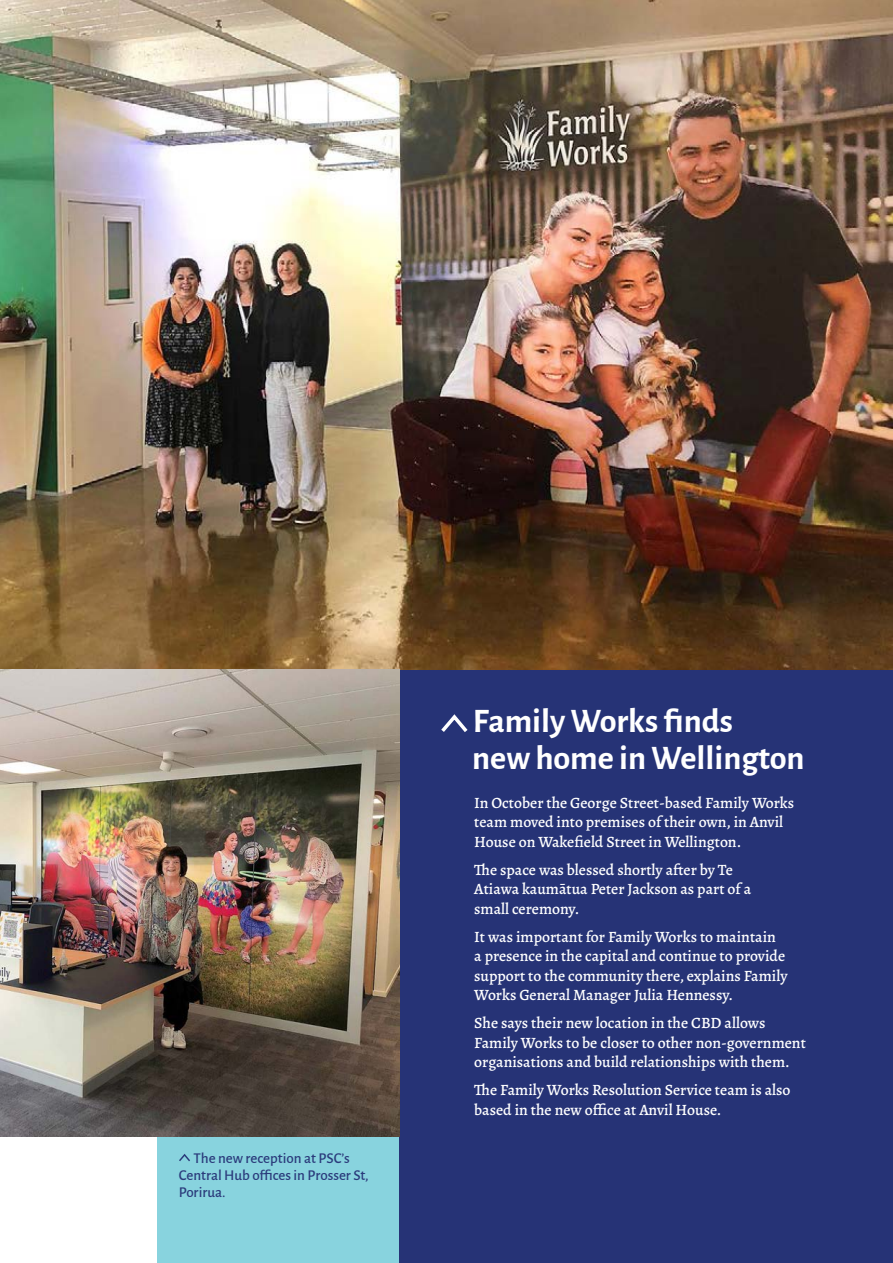
<style>
.page{position:relative;width:893px;height:1263px;background:#fff}
.page>*{position:absolute;margin:0;border:0;box-sizing:border-box;transform-origin:0 0}
.H3_Span_BIG{font:700 34.5px "Alegreya Sans";color:#fff}
.PSC_Body-No_Orphans{font:500 15.75px/19.5px "Alegreya";color:#fff}
.t1{font:500 15px/17.2px "Alegreya Sans";color:#263376}
</style>
<div class="page">
<div style="left:157px;top:1130px;width:245px;height:133px;background:#88d3de"></div>
<div style="left:399px;top:614px;width:494px;height:649px;background:#263376"></div>
<svg style="left:441px;top:714px;width:27px;height:18px"></svg>
<svg style="left:179px;top:1153px;width:11px;height:9px"></svg>
<img style="left:0;top:0;width:893px;height:670px">
<img style="left:0;top:670px;width:399px;height:467px">
<p class="t1" style="left:179px;top:1148px;width:191px;text-indent:15px">The new reception at PSC’s<br>Central Hub offices in Prosser St,<br>Porirua.</p>
<p class="H3_Span_BIG" style="left:473px;top:696px;width:262px">Family Works finds</p>
<p class="H3_Span_BIG" style="left:472px;top:733px;width:334px">new home in Wellington</p>
<p class="PSC_Body-No_Orphans" style="left:474px;top:792px;width:322px">In October the George Street-based Family Works team moved into premises of their own, in Anvil<br>House on Wakefield Street in Wellington.</p>
<p class="PSC_Body-No_Orphans" style="left:474px;top:859px;width:278px">The space was blessed shortly after by Te<br>Atiawa kaumātua Peter Jackson as part of a small ceremony.</p>
<p class="PSC_Body-No_Orphans" style="left:474px;top:926px;width:315px">It was important for Family Works to maintain<br>a presence in the capital and continue to provide support to the community there, explains Family Works General Manager Julia Hennessy.</p>
<p class="PSC_Body-No_Orphans" style="left:474px;top:1013px;width:333px">She says their new location in the CBD allows<br>Family Works to be closer to other non-government organisations and build relationships with them.</p>
<p class="PSC_Body-No_Orphans" style="left:474px;top:1080px;width:318px">The Family Works Resolution Service team is also based in the new office at Anvil House.</p>
</div>
